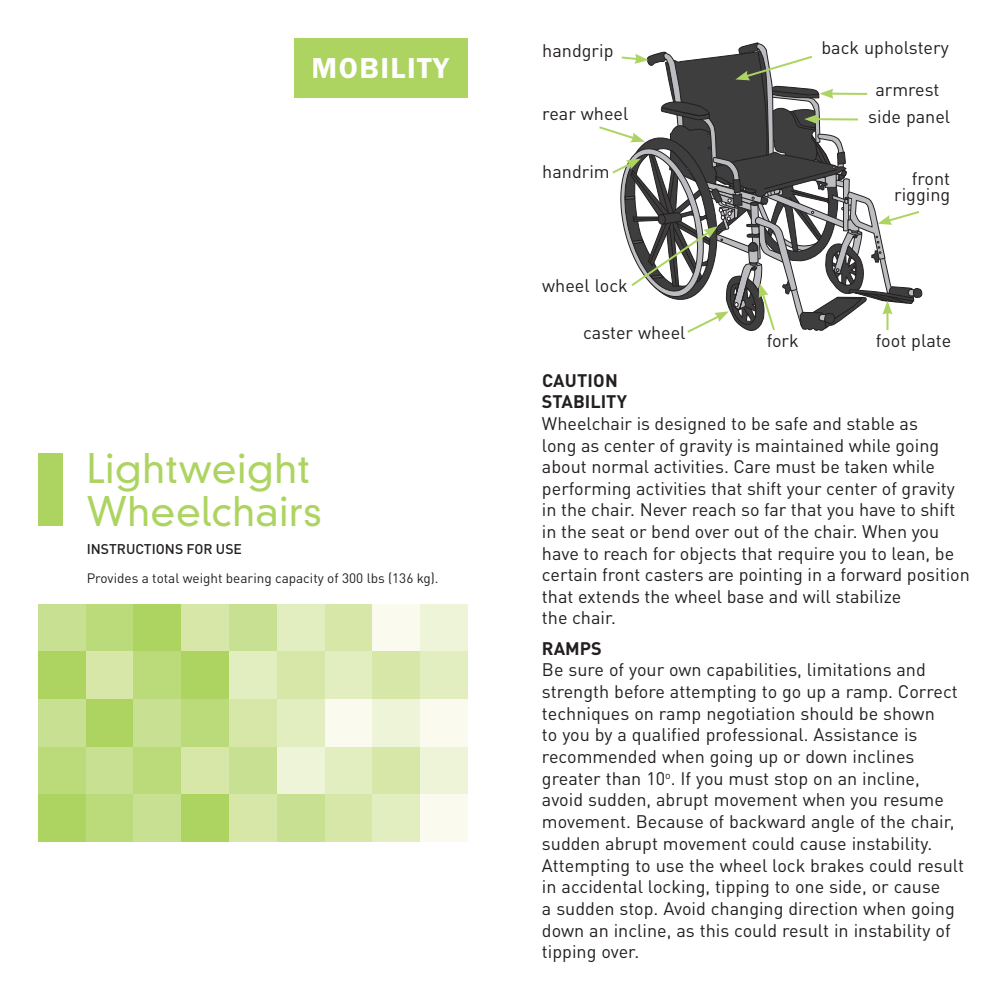
<style>
.page{position:relative;width:1008px;height:1008px;background:#fff}
.page>*{position:absolute;margin:0;border:0;box-sizing:border-box;transform-origin:0 0}
.t1{font:300 39.6px/43px "DIN Neuzeit Grotesk Std";letter-spacing:.01em;color:#add461}
.t2{font:29.8px "Franklin Gothic URW Dem";letter-spacing:.05em;color:#fff}
.Copy_of_Normal{font:18px/21.6px "DINOT";color:#231f20}
.t3{font:500 14px "DINOT";color:#231f20}
.t4{font:13.6px "DINOT";color:#231f20}
.s1{font-weight:700}
</style>
<div class="page">
<div style="left:294px;top:38px;width:174px;height:59px;background:#add461"></div>
<div style="left:38px;top:453px;width:24px;height:73px;background:#add461"></div>
<div style="left:86px;top:794px;width:48px;height:48px;background:#bbda79"></div>
<div style="left:38px;top:794px;width:48px;height:48px;background:#add461"></div>
<div style="left:181px;top:794px;width:48px;height:48px;background:#add461"></div>
<div style="left:134px;top:794px;width:47px;height:48px;background:#c8e091"></div>
<div style="left:277px;top:794px;width:48px;height:48px;background:#c8e091"></div>
<div style="left:229px;top:794px;width:48px;height:48px;background:#d6e7a8"></div>
<div style="left:325px;top:794px;width:47px;height:48px;background:#d6e7a8"></div>
<div style="left:372px;top:794px;width:48px;height:48px;background:#e2eec0"></div>
<div style="left:420px;top:794px;width:48px;height:48px;background:#fafaef"></div>
<div style="left:86px;top:604px;width:48px;height:48px;background:#bbda79"></div>
<div style="left:38px;top:604px;width:48px;height:48px;background:#c8e091"></div>
<div style="left:181px;top:604px;width:48px;height:48px;background:#d6e7a8"></div>
<div style="left:134px;top:604px;width:47px;height:48px;background:#add461"></div>
<div style="left:277px;top:604px;width:48px;height:48px;background:#e2eec0"></div>
<div style="left:229px;top:604px;width:48px;height:48px;background:#c8e091"></div>
<div style="left:325px;top:604px;width:47px;height:48px;background:#d6e7a8"></div>
<div style="left:372px;top:604px;width:48px;height:48px;background:#fafaef"></div>
<div style="left:420px;top:604px;width:48px;height:48px;background:#eef4d7"></div>
<div style="left:86px;top:652px;width:48px;height:47px;background:#d6e7a8"></div>
<div style="left:38px;top:652px;width:48px;height:47px;background:#add461"></div>
<div style="left:181px;top:652px;width:48px;height:47px;background:#add461"></div>
<div style="left:134px;top:652px;width:47px;height:47px;background:#bbda79"></div>
<div style="left:277px;top:652px;width:48px;height:47px;background:#d6e7a8"></div>
<div style="left:229px;top:652px;width:48px;height:47px;background:#e2eec0"></div>
<div style="left:420px;top:652px;width:48px;height:47px;background:#e2eec0"></div>
<div style="left:325px;top:652px;width:47px;height:47px;background:#e2eec0"></div>
<div style="left:372px;top:652px;width:48px;height:47px;background:#d6e7a8"></div>
<div style="left:38px;top:747px;width:48px;height:47px;background:#bbda79"></div>
<div style="left:86px;top:747px;width:48px;height:47px;background:#c8e091"></div>
<div style="left:229px;top:747px;width:48px;height:47px;background:#c8e091"></div>
<div style="left:181px;top:747px;width:48px;height:47px;background:#d6e7a8"></div>
<div style="left:134px;top:747px;width:47px;height:47px;background:#bbda79"></div>
<div style="left:325px;top:747px;width:47px;height:47px;background:#e2eec0"></div>
<div style="left:277px;top:747px;width:48px;height:47px;background:#eef4d7"></div>
<div style="left:372px;top:747px;width:48px;height:47px;background:#d6e7a8"></div>
<div style="left:420px;top:747px;width:48px;height:47px;background:#eef4d7"></div>
<div style="left:38px;top:699px;width:48px;height:48px;background:#c8e091"></div>
<div style="left:86px;top:699px;width:48px;height:48px;background:#add461"></div>
<div style="left:229px;top:699px;width:48px;height:48px;background:#d6e7a8"></div>
<div style="left:181px;top:699px;width:48px;height:48px;background:#bbda79"></div>
<div style="left:134px;top:699px;width:47px;height:48px;background:#c8e091"></div>
<div style="left:325px;top:699px;width:47px;height:48px;background:#fafaef"></div>
<div style="left:277px;top:699px;width:48px;height:48px;background:#e2eec0"></div>
<div style="left:420px;top:699px;width:48px;height:48px;background:#fafaef"></div>
<div style="left:372px;top:699px;width:48px;height:48px;background:#eef4d7"></div>
<svg style="left:599px;top:42px;width:323px;height:291px"></svg>
<p class="t2" style="left:312px;top:49px;width:139px">MOBILITY</p>
<p class="t1" style="left:87px;top:447px;width:237px">Lightweight<br>Wheelchairs</p>
<p class="t3" style="left:87px;top:540px;width:157px">INSTRUCTIONS FOR USE</p>
<p class="t4" style="left:87px;top:570px;width:353px">Provides a total weight bearing capacity of 300 lbs (136 kg).</p>
<p class="Copy_of_Normal" style="left:542px;top:39px;width:73px">handgrip</p>
<p class="Copy_of_Normal" style="left:542px;top:102px;width:88px">rear wheel</p>
<p class="Copy_of_Normal" style="left:542px;top:161px;width:69px">handrim</p>
<p class="Copy_of_Normal" style="left:542px;top:275px;width:87px">wheel lock</p>
<p class="Copy_of_Normal" style="left:583px;top:321px;width:104px">caster wheel</p>
<p class="Copy_of_Normal" style="left:821px;top:36px;width:129px">back upholstery</p>
<p class="Copy_of_Normal" style="left:876px;top:79px;width:65px">armrest</p>
<p class="Copy_of_Normal" style="left:868px;top:106px;width:83px">side panel</p>
<p class="Copy_of_Normal" style="left:894px;top:170px;width:58px;line-height:16px;text-align:right">front rigging</p>
<p class="Copy_of_Normal" style="left:767px;top:329px;width:34px">fork</p>
<p class="Copy_of_Normal" style="left:876px;top:329px;width:77px">foot plate</p>
<p class="Copy_of_Normal" style="left:542px;top:369px;width:429px"><span class="s1">CAUTION<br>STABILITY<br></span>Wheelchair is designed to be safe and stable as<br>long as center of gravity is maintained while going about normal activities. Care must be taken while performing activities that shift your center of gravity in the chair. Never reach so far that you have to shift in the seat or bend over out of the chair. When you have to reach for objects that require you to lean, be certain front casters are pointing in a forward position that extends the wheel base and will stabilize<br>the chair.</p>
<p class="Copy_of_Normal" style="left:542px;top:637px;width:424px"><span class="s1">RAMPS<br></span>Be sure of your own capabilities, limitations and strength before attempting to go up a ramp. Correct techniques on ramp negotiation should be shown<br>to you by a qualified professional. Assistance is recommended when going up or down inclines greater than 10<sup>o</sup>. If you must stop on an incline, avoid sudden, abrupt movement when you resume movement. Because of backward angle of the chair, sudden abrupt movement could cause instability.<br>Attempting to use the wheel lock brakes could result in accidental locking, tipping to one side, or cause<br>a sudden stop. Avoid changing direction when going down an incline, as this could result in instability of tipping over.</p>
</div>
